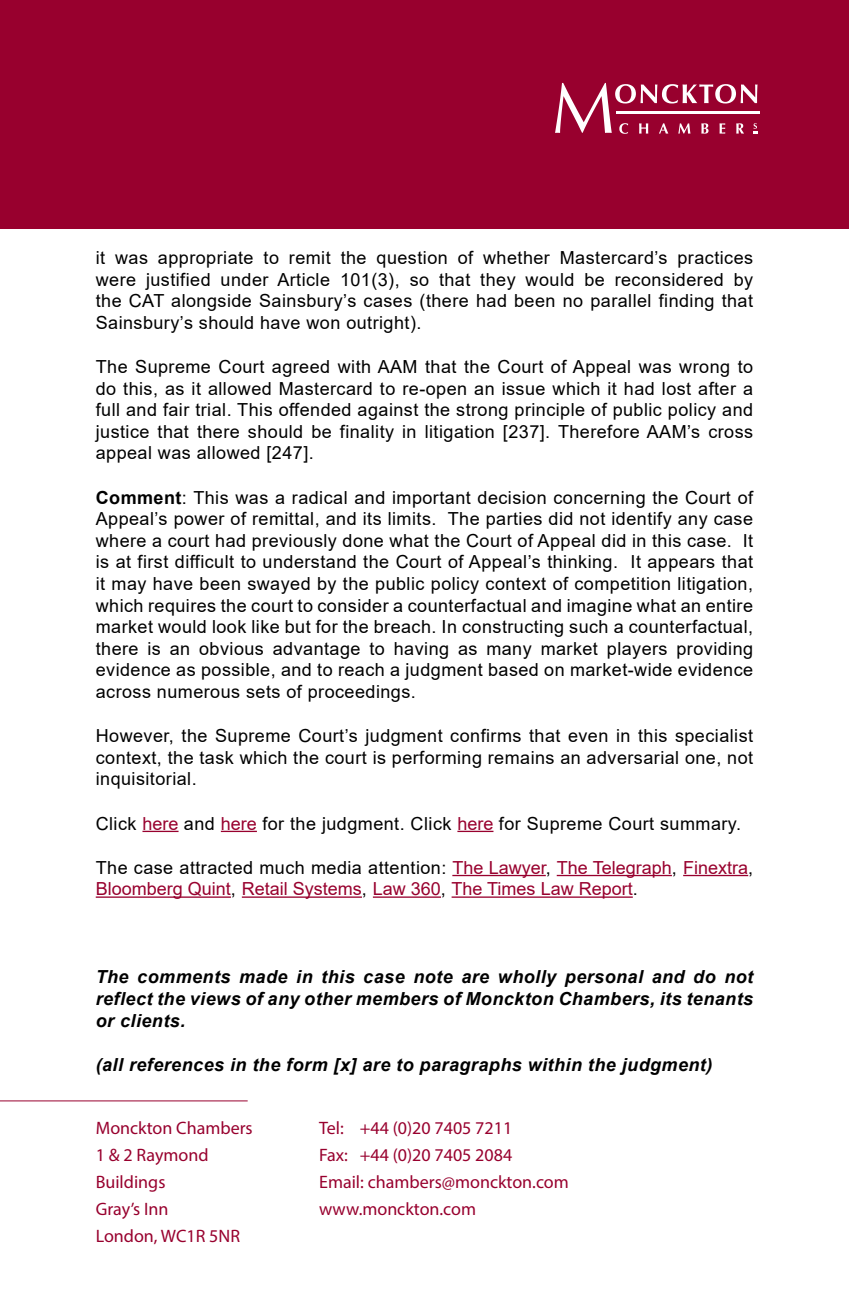
<style>
.page{position:relative;width:849px;height:1308px;background:#fff}
.page>*{position:absolute;margin:0;border:0;box-sizing:border-box;transform-origin:0 0}
.t1{font:18px/21.6px "Arial";letter-spacing:.025em;color:#000;text-align:justify}
.t2{font:italic 700 18px/21.6px "Arial";letter-spacing:.025em;color:#000;text-align:justify}
.t3{font:18px/27px "Myriad Pro";color:#98002e}
.t4{font:18px/21.6px "Arial";color:#98002e}
.s1{font-weight:700}
.s2{color:#98002e}
.s3{color:#000}
</style>
<div class="page">
<div style="left:0;top:0;width:848px;height:228px;background:#98002e"></div>
<svg style="left:555px;top:83px;width:202px;height:51px"></svg>
<hr style="left:616px;top:111px;width:143px;height:2px;background:#fff">
<hr style="left:142px;top:830px;width:36px;height:2px;background:#98002e">
<hr style="left:221px;top:830px;width:36px;height:2px;background:#98002e">
<hr style="left:457px;top:830px;width:36px;height:2px;background:#98002e">
<hr style="left:452px;top:875px;width:93px;height:1px;background:#98002e">
<hr style="left:556px;top:875px;width:115px;height:1px;background:#98002e">
<hr style="left:683px;top:875px;width:65px;height:1px;background:#98002e">
<hr style="left:96px;top:896px;width:135px;height:1px;background:#98002e">
<hr style="left:242px;top:896px;width:120px;height:1px;background:#98002e">
<hr style="left:373px;top:896px;width:68px;height:1px;background:#98002e">
<hr style="left:451px;top:896px;width:181px;height:1px;background:#98002e">
<hr style="left:0;top:1100px;width:247px;height:1px;background:#98002e">
<p class="t1" style="left:96px;top:247px;width:658px">it was appropriate to remit the question of whether Mastercard’s practices were justified under Article 101(3), so that they would be reconsidered by the CAT alongside Sainsbury’s cases (there had been no parallel finding that Sainsbury’s should have won outright).</p>
<p class="t1" style="left:96px;top:356px;width:658px">The Supreme Court agreed with AAM that the Court of Appeal was wrong to do this, as it allowed Mastercard to re-open an issue which it had lost after a full and fair trial. This offended against the strong principle of public policy and justice that there should be finality in litigation [237]. Therefore AAM’s cross appeal was allowed [247].</p>
<p class="t1" style="left:96px;top:486px;width:658px"><span class="s1">Comment</span>: This was a radical and important decision concerning the Court of Appeal’s power of remittal, and its limits. The parties did not identify any case where a court had previously done what the Court of Appeal did in this case. It is at first difficult to understand the Court of Appeal’s thinking. It appears that it may have been swayed by the public policy context of competition litigation, which requires the court to consider a counterfactual and imagine what an entire market would look like but for the breach. In constructing such a counterfactual, there is an obvious advantage to having as many market players providing evidence as possible, and to reach a judgment based on market-wide evidence across numerous sets of proceedings.</p>
<p class="t1" style="left:96px;top:725px;width:658px">However, the Supreme Court’s judgment confirms that even in this specialist context, the task which the court is performing remains an adversarial one, not inquisitorial.</p>
<p class="t1" style="left:96px;top:812px;width:646px">Click <span class="s2">here</span> and <span class="s2">here</span> for the judgment. Click <span class="s2">here</span> for Supreme Court summary.</p>
<p class="t4" style="left:96px;top:856px;width:658px"><span class="s3">The case attracted much media attention:</span> The Lawyer<span class="s3">,</span> The Telegraph<span class="s3">,</span> Finextra<span class="s3">,<br></span>Bloomberg Quint<span class="s3">,</span> Retail Systems<span class="s3">,</span> Law 360<span class="s3">,</span> The Times Law Report<span class="s3">.</span></p>
<p class="t2" style="left:96px;top:966px;width:658px">The comments made in this case note are wholly personal and do not reflect the views of any other members of Monckton Chambers, its tenants or clients.</p>
<p class="t2" style="left:96px;top:1054px;width:618px">(all references in the form [x] are to paragraphs within the judgment)</p>
<p class="t3" style="left:96px;top:1114px;width:158px">Monckton Chambers<br>1 &amp; 2 Raymond<br>Buildings<br>Gray’s Inn<br>London, WC1R 5NR</p>
<p class="t3" style="left:319px;top:1114px;width:251px">Tel: +44 (0)20 7405 7211<br>Fax: +44 (0)20 7405 2084<br>Email: chambers@monckton.com www.monckton.com</p>
</div>
